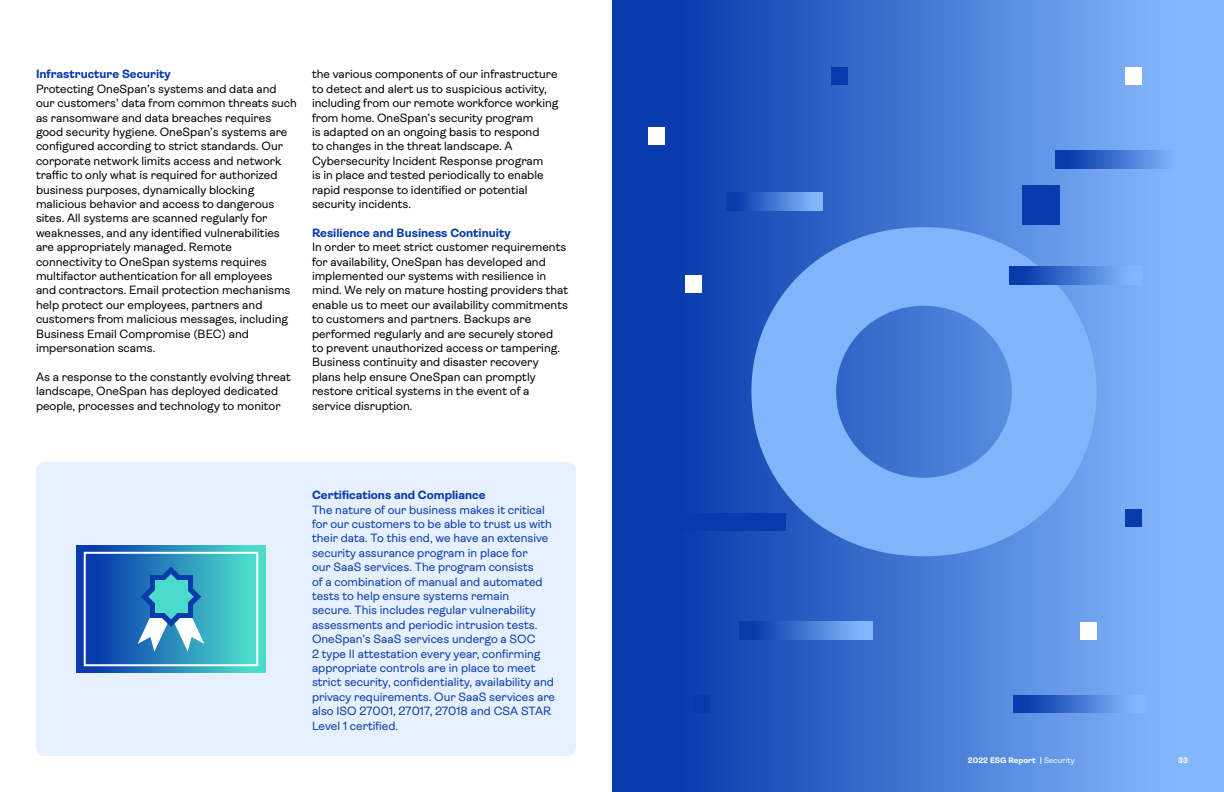
<style>
.page{position:relative;width:1224px;height:792px;background:#fff}
.page>*{position:absolute;margin:0;border:0;box-sizing:border-box;transform-origin:0 0}
.t1{font:12px/14.4px "Ambit";color:#000}
.t2{font:12px/14.4px "Ambit";color:#083bab}
.t3{font:700 12px "Ambit";color:#083bab}
.t4{font:700 8px "Ambit";color:#fff}
.s1{font-weight:400}
</style>
<div class="page">
<div style="left:36px;top:462px;width:540px;height:294px;background:#e6f0fe;border-radius:9px"></div>
<svg style="left:76px;top:545px;width:190px;height:128px;background:#2a8abb"></svg>
<div style="left:84px;top:552px;width:174px;height:114px;border:2px solid #fff"></div>
<svg style="left:138px;top:566px;width:66px;height:86px;background:#4fa2c7"></svg>
<div style="left:612px;top:0;width:612px;height:792px;background:linear-gradient(to right,#002fa5,#8bbfff)"></div>
<div style="left:726px;top:192px;width:96px;height:18px;background:linear-gradient(to right,#002ea4,#8abeff)"></div>
<div style="left:739px;top:622px;width:133px;height:17px;background:linear-gradient(to right,#002fa4,#8cc0ff)"></div>
<div style="left:685px;top:275px;width:17px;height:18px;background:#fff"></div>
<div style="left:1022px;top:185px;width:37px;height:40px;background:#083bab"></div>
<div style="left:1125px;top:67px;width:17px;height:18px;background:#fff"></div>
<div style="left:1125px;top:509px;width:17px;height:17px;background:#083bab"></div>
<div style="left:694px;top:695px;width:16px;height:18px;background:#083bab"></div>
<div style="left:831px;top:67px;width:17px;height:18px;background:#083bab"></div>
<div style="left:648px;top:128px;width:17px;height:17px;background:#fff"></div>
<div style="left:1080px;top:622px;width:17px;height:17px;background:#fff"></div>
<div style="left:1013px;top:695px;width:133px;height:18px;background:linear-gradient(to right,#002fa4,#8cc0ff)"></div>
<div style="left:1055px;top:150px;width:133px;height:18px;background:linear-gradient(to right,#002fa4,#8cc0ff)"></div>
<div style="left:648px;top:513px;width:137px;height:18px;background:#083bab"></div>
<svg style="left:751px;top:227px;width:346px;height:329px;background:#679be9"></svg>
<div style="left:1009px;top:267px;width:133px;height:17px;background:linear-gradient(to right,#002fa4,#8cc0ff)"></div>
<p class="t3" style="left:36px;top:68px;width:136px">Infrastructure Security</p>
<p class="t1" style="left:36px;top:82px;width:262px">Protecting OneSpan’s systems and data and our customers’ data from common threats such as ransomware and data breaches requires good security hygiene. OneSpan’s systems are configured according to strict standards. Our corporate network limits access and network traffic to only what is required for authorized business purposes, dynamically blocking malicious behavior and access to dangerous sites. All systems are scanned regularly for weaknesses, and any identified vulnerabilities are appropriately managed. Remote connectivity to OneSpan systems requires multifactor authentication for all employees<br>and contractors. Email protection mechanisms help protect our employees, partners and customers from malicious messages, including Business Email Compromise (BEC) and impersonation scams.</p>
<p class="t1" style="left:36px;top:370px;width:256px">As a response to the constantly evolving threat landscape, OneSpan has deployed dedicated people, processes and technology to monitor</p>
<p class="t1" style="left:312px;top:67px;width:248px">the various components of our infrastructure to detect and alert us to suspicious activity, including from our remote workforce working from home. OneSpan’s security program<br>is adapted on an ongoing basis to respond<br>to changes in the threat landscape. A Cybersecurity Incident Response program<br>is in place and tested periodically to enable rapid response to identified or potential security incidents.</p>
<p class="t3" style="left:312px;top:226px;width:200px">Resilience and Business Continuity</p>
<p class="t1" style="left:312px;top:240px;width:258px">In order to meet strict customer requirements for availability, OneSpan has developed and implemented our systems with resilience in mind. We rely on mature hosting providers that enable us to meet our availability commitments to customers and partners. Backups are performed regularly and are securely stored<br>to prevent unauthorized access or tampering.<br>Business continuity and disaster recovery plans help ensure OneSpan can promptly restore critical systems in the event of a service disruption.</p>
<p class="t3" style="left:312px;top:489px;width:175px">Certifications and Compliance</p>
<p class="t2" style="left:312px;top:502px;width:245px">The nature of our business makes it critical for our customers to be able to trust us with their data. To this end, we have an extensive security assurance program in place for<br>our SaaS services. The program consists<br>of a combination of manual and automated tests to help ensure systems remain<br>secure. This includes regular vulnerability assessments and periodic intrusion tests.<br>OneSpan’s SaaS services undergo a SOC<br>2 type II attestation every year, confirming appropriate controls are in place to meet strict security, confidentiality, availability and privacy requirements. Our SaaS services are also ISO 27001, 27017, 27018 and CSA STAR Level 1 certified.</p>
<p class="t4" style="left:968px;top:756px;width:108px">2022 ESG Report | <span class="s1">Security</span></p>
<p class="t4" style="left:1178px;top:756px;width:11px">33</p>
</div>
